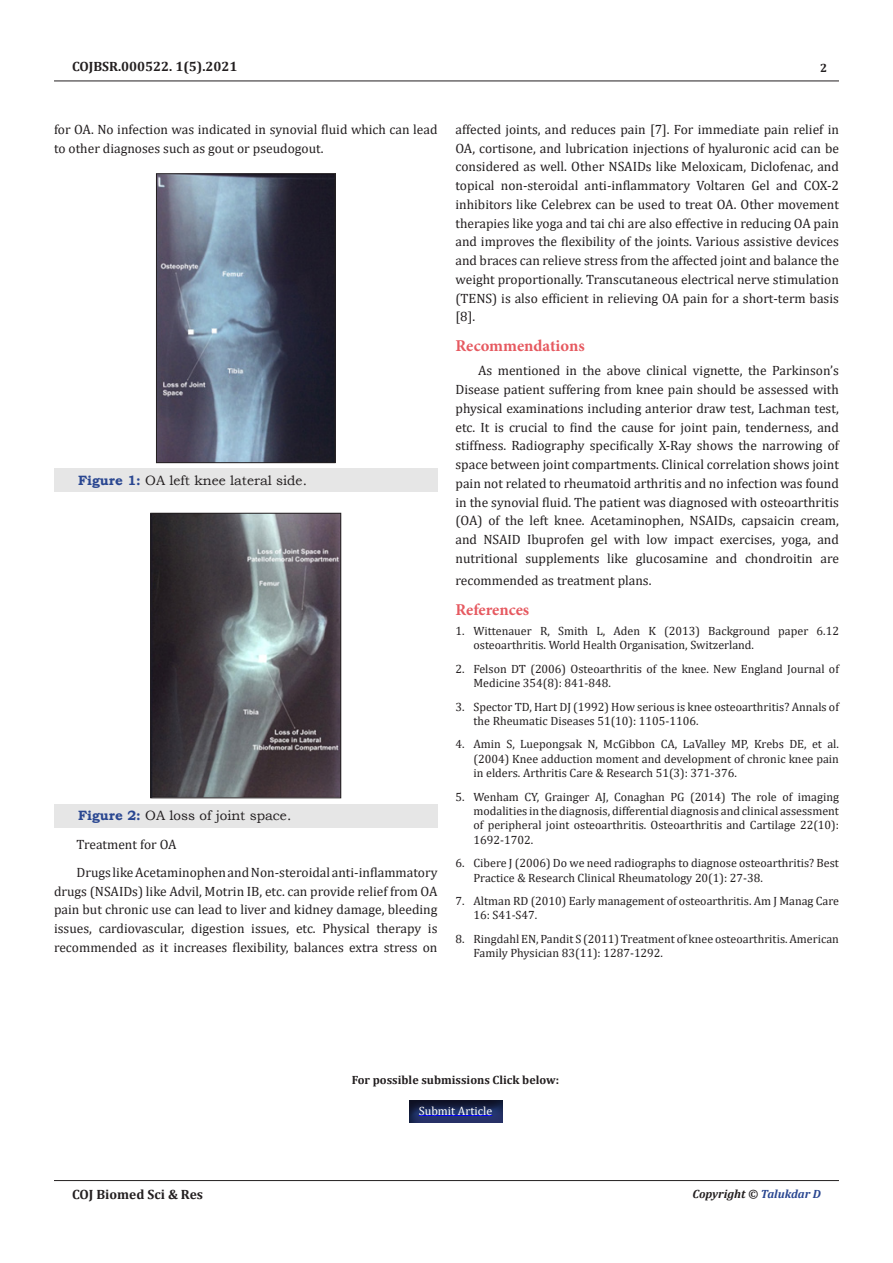
<style>
.page{position:relative;width:893px;height:1263px;background:#fff}
.page>*{position:absolute;margin:0;border:0;box-sizing:border-box;transform-origin:0 0}
.t1{font:700 16.5px "Minion Pro";letter-spacing:-.005em;color:#e65960}
.t2{font:13.5px/18.8px "Cambria";color:#231f20;text-align:justify}
.t3{font:13.5px "Bookman Old Style";color:#231f20}
.t4{font:700 13.5px "Cambria";color:#231f20}
.t5{font:12px/14.4px "Cambria";color:#231f20}
.t6{font:700 12px "Cambria";color:#231f20}
.t7{font:italic 700 12px "Cambria";color:#231f20}
.t8{font:12px "Cambria";color:#fff}
.s1{font-weight:700;color:#2a4791}
.s2{color:#2a4791}
</style>
<div class="page">
<hr style="left:54px;top:81px;width:785px;height:1px;background:#231f20">
<hr style="left:54px;top:1180px;width:785px;height:1px;background:#231f20">
<div style="left:54px;top:469px;width:383px;height:23px;background:#e6e6e6"></div>
<img style="left:158px;top:176px;width:175px;height:285px">
<div style="left:156px;top:174px;width:179px;height:289px;border:1px solid #231f20"></div>
<div style="left:54px;top:804px;width:383px;height:23px;background:#e6e6e6"></div>
<img style="left:153px;top:515px;width:186px;height:281px">
<div style="left:151px;top:513px;width:190px;height:285px;border:1px solid #231f20"></div>
<div style="left:408px;top:1097px;width:96px;height:26px;background:#231f20;opacity:.75"></div>
<hr style="left:419px;top:1115px;width:73px;height:1px;background:#00f">
<p class="t4" style="left:72px;top:56px;width:167px">COJBSR.000522. 1(5).2021</p>
<p class="t6" style="left:820px;top:60px;width:9px">2</p>
<p class="t2" style="left:54px;top:120px;width:385px">for OA. No infection was indicated in synovial fluid which can lead to other diagnoses such as gout or pseudogout.</p>
<p class="t3" style="left:78px;top:471px;width:230px"><span class="s1">Figure 1:</span> OA left knee lateral side.</p>
<p class="t3" style="left:78px;top:806px;width:215px"><span class="s1">Figure 2:</span> OA loss of joint space.</p>
<p class="t2" style="left:76px;top:835px;width:102px">Treatment for OA</p>
<p class="t2" style="left:54px;top:863px;width:385px;text-indent:22px">Drugs like Acetaminophen and Non-steroidal anti-inflammatory drugs (NSAIDs) like Advil, Motrin IB, etc. can provide relief from OA pain but chronic use can lead to liver and kidney damage, bleeding issues, cardiovascular, digestion issues, etc. Physical therapy is recommended as it increases flexibility, balances extra stress on</p>
<p class="t2" style="left:455px;top:120px;width:385px">affected joints, and reduces pain [7]. For immediate pain relief in OA, cortisone, and lubrication injections of hyaluronic acid can be considered as well. Other NSAIDs like Meloxicam, Diclofenac, and topical non-steroidal anti-inflammatory Voltaren Gel and COX-2 inhibitors like Celebrex can be used to treat OA. Other movement therapies like yoga and tai chi are also effective in reducing OA pain and improves the flexibility of the joints. Various assistive devices and braces can relieve stress from the affected joint and balance the weight proportionally. Transcutaneous electrical nerve stimulation (TENS) is also efficient in relieving OA pain for a short-term basis [8].</p>
<p class="t1" style="left:455px;top:334px;width:131px">Recommendations</p>
<p class="t2" style="left:455px;top:361px;width:385px;text-indent:22px">As mentioned in the above clinical vignette, the Parkinson’s Disease patient suffering from knee pain should be assessed with physical examinations including anterior draw test, Lachman test, etc. It is crucial to find the cause for joint pain, tenderness, and stiffness. Radiography specifically X-Ray shows the narrowing of space between joint compartments. Clinical correlation shows joint pain not related to rheumatoid arthritis and no infection was found in the synovial fluid. The patient was diagnosed with osteoarthritis (OA) of the left knee. Acetaminophen, NSAIDs, capsaicin cream, and NSAID Ibuprofen gel with low impact exercises, yoga, and nutritional supplements like glucosamine and chondroitin are</p>
<p class="t2" style="left:455px;top:571px;width:198px">recommended as treatment plans.</p>
<p class="t1" style="left:455px;top:598px;width:75px">References</p>
<p class="t5" style="left:473px;top:624px;width:367px;text-indent:-18px">1. Wittenauer R, Smith L, Aden K (2013) Background paper 6.12 osteoarthritis. World Health Organisation, Switzerland.</p>
<p class="t5" style="left:473px;top:661px;width:367px;text-indent:-18px">2. Felson DT (2006) Osteoarthritis of the knee. New England Journal of<br>Medicine 354(8): 841-848.</p>
<p class="t5" style="left:473px;top:699px;width:367px;text-indent:-18px">3. Spector TD, Hart DJ (1992) How serious is knee osteoarthritis? Annals of the Rheumatic Diseases 51(10): 1105-1106.</p>
<p class="t5" style="left:473px;top:737px;width:367px;text-align:justify;text-indent:-18px">4. Amin S, Luepongsak N, McGibbon CA, LaValley MP, Krebs DE, et al. (2004) Knee adduction moment and development of chronic knee pain in elders. Arthritis Care &amp; Research 51(3): 371-376.</p>
<p class="t5" style="left:473px;top:789px;width:367px;text-align:justify;text-indent:-18px">5. Wenham CY, Grainger AJ, Conaghan PG (2014) The role of imaging modalities in the diagnosis, differential diagnosis and clinical assessment of peripheral joint osteoarthritis. Osteoarthritis and Cartilage 22(10):<br>1692-1702.</p>
<p class="t5" style="left:473px;top:856px;width:367px;text-indent:-18px">6. Cibere J (2006) Do we need radiographs to diagnose osteoarthritis? Best<br>Practice &amp; Research Clinical Rheumatology 20(1): 27-38.</p>
<p class="t5" style="left:473px;top:894px;width:367px;text-indent:-18px">7. Altman RD (2010) Early management of osteoarthritis. Am J Manag Care<br>16: S41-S47.</p>
<p class="t5" style="left:473px;top:931px;width:367px;text-indent:-18px">8. Ringdahl EN, Pandit S (2011) Treatment of knee osteoarthritis. American<br>Family Physician 83(11): 1287-1292.</p>
<p class="t6" style="left:352px;top:1071px;width:209px">For possible submissions Click below:</p>
<p class="t8" style="left:419px;top:1103px;width:75px">Submit Article</p>
<p class="t4" style="left:72px;top:1185px;width:133px">COJ Biomed Sci &amp; Res</p>
<p class="t7" style="left:693px;top:1185px;width:130px">Copyright © <span class="s2">Talukdar D</span></p>
</div>
